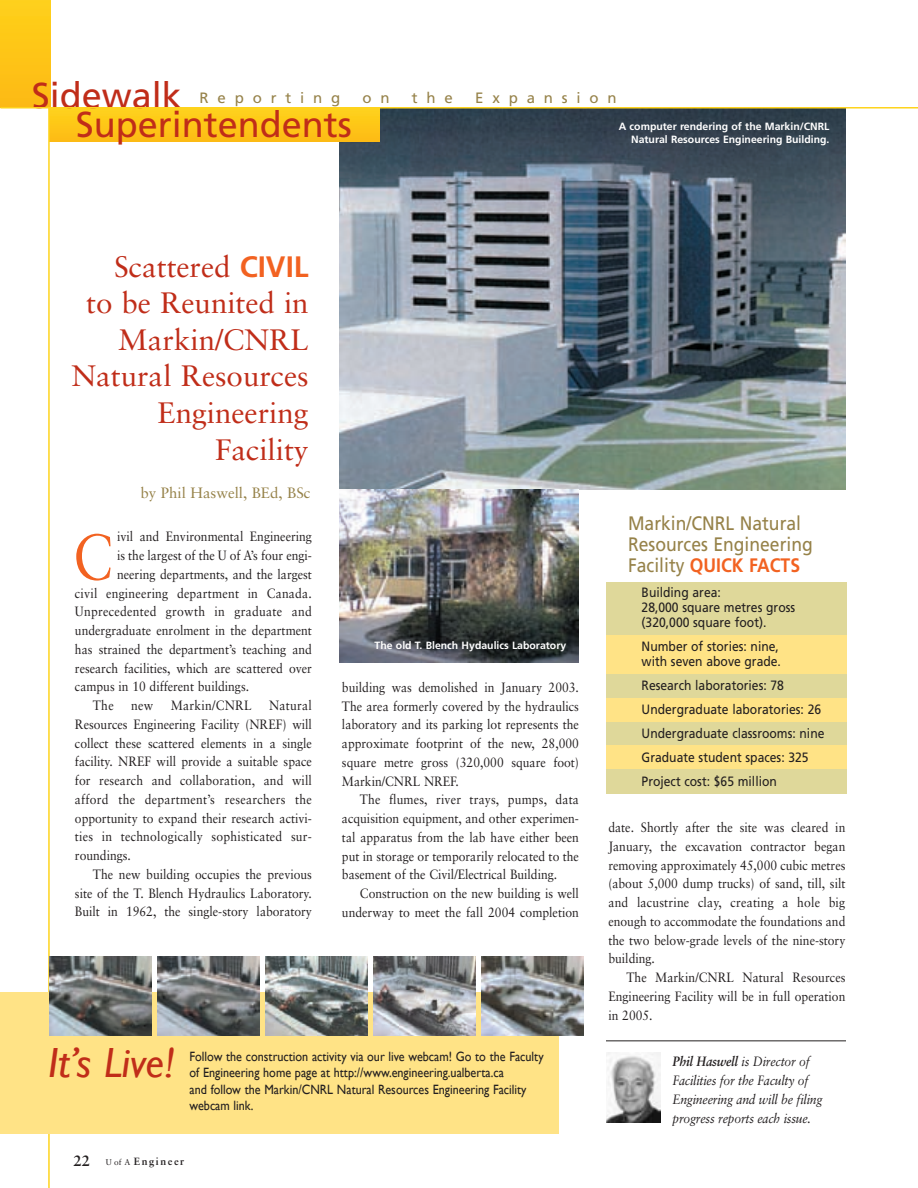
<style>
.page{position:relative;width:918px;height:1188px;background:#fff}
.page>*{position:absolute;margin:0;border:0;box-sizing:border-box;transform-origin:0 0}
.t1{font:64.5px "Sabon";color:#f26221;scale:.85 1}
.t2{font:italic 42.15px "Gill Sans";color:#c02d19}
.t3{font:36px "Frutiger";color:#c02d19}
.t4{font:29.55px/36.6px "Sabon";color:#c02d19;text-align:right}
.t5{font:19.5px/21px "Frutiger";color:#968249;scale:.9 1}
.t6{font:15px "Frutiger";letter-spacing:.59em;color:#968249}
.t7{font:15px "Sabon";color:#968249}
.t8{font:13.5px/18.8px "Sabon";color:#231f20;text-align:justify;scale:.9 1}
.t9{font:13.5px/24px "Frutiger";color:#231f20;scale:.9 1}
.t10{font:13.5px/16.5px "Gill Sans";color:#231f20;scale:.9 1}
.t11{font:italic 13.5px/18.8px "Sabon";letter-spacing:-.015em;color:#231f20;scale:.9 1}
.t12{font:13.5px "Sabon";letter-spacing:.02em;color:#231f20;scale:.9 1}
.t13{font:700 10.5px/13.5px "Frutiger";color:#fff;text-align:right}
.t14{font:700 10.5px "Sabon";letter-spacing:.15em;color:#231f20}
.s1{font-family:"Frutiger";font-weight:700;color:#f26221}
.s2{font-size:15px}
.s3{font-weight:400;font-size:8.25px}
.s4{font-weight:700;color:#f26221}
.s5{font-weight:700}
</style>
<div class="page">
<img style="left:339px;top:109px;width:507px;height:381px">
<div style="left:606px;top:582px;width:240px;height:211px;background:#dfd89a"></div>
<div style="left:606px;top:635px;width:240px;height:38px;background:#ffe386"></div>
<div style="left:606px;top:698px;width:240px;height:23px;background:#ffe386"></div>
<div style="left:606px;top:745px;width:240px;height:23px;background:#ffe386"></div>
<div style="left:50px;top:108px;width:329px;height:34px;background:#fec617"></div>
<hr style="left:606px;top:1040px;width:240px;height:1px;background:#231f20">
<img style="left:606px;top:1053px;width:54px;height:69px">
<hr style="left:48px;top:0;width:2px;height:1188px;background:#fed41d">
<div style="left:0;top:0;width:50px;height:108px;background:#fec517"></div>
<hr style="left:0;top:107px;width:918px;height:2px;background:#fed41d">
<img style="left:339px;top:490px;width:240px;height:172px">
<div style="left:0;top:992px;width:559px;height:142px;background:#ffe386"></div>
<img style="left:50px;top:956px;width:102px;height:80px">
<img style="left:158px;top:956px;width:102px;height:80px">
<img style="left:266px;top:956px;width:102px;height:80px">
<img style="left:374px;top:956px;width:102px;height:80px">
<img style="left:482px;top:956px;width:102px;height:80px">
<h3 class="t3" style="left:32px;top:81px;width:152px">Sidewalk</h3>
<p class="t6" style="left:200px;top:92px;width:142px">Reporting</p>
<p class="t6" style="left:362px;top:92px;width:29px">o n</p>
<p class="t6" style="left:412px;top:92px;width:43px">the</p>
<p class="t6" style="left:475px;top:92px;width:143px">Expansion</p>
<h3 class="t3" style="left:76px;top:110px;width:278px">Superintendents</h3>
<p class="t13" style="left:619px;top:120px;width:212px">A computer rendering of the Markin/CNRL<br>Natural Resources Engineering Building.</p>
<h3 class="t4" style="left:71px;top:251px;width:239px">Scattered <span class="s1">CIVIL<br></span>to be Reunited in<br>Markin/CNRL<br>Natural Resources<br>Engineering<br>Facility</h3>
<p class="t7" style="left:140px;top:487px;width:172px">by Phil Haswell, BEd, BSc</p>
<p class="t8" style="left:117px;top:528px;width:218px">ivil and Environmental Engineering</p>
<p class="t8" style="left:117px;top:547px;width:218px">is the largest of the U of A’s four engi-</p>
<p class="t8" style="left:117px;top:566px;width:218px">neering departments, and the largest</p>
<p class="t12" style="left:75px;top:587px;width:265px">civil engineering department in Canada.</p>
<p class="t12" style="left:75px;top:606px;width:265px">Unprecedented growth in graduate and</p>
<p class="t8" style="left:75px;top:622px;width:265px">undergraduate enrolment in the department</p>
<p class="t8" style="left:75px;top:641px;width:265px">has strained the department’s teaching and</p>
<p class="t8" style="left:75px;top:660px;width:265px">research facilities, which are scattered over</p>
<p class="t8" style="left:75px;top:678px;width:195px">campus in 10 different buildings.</p>
<p class="t8" style="left:93px;top:697px;width:25px">The</p>
<p class="t8" style="left:131px;top:697px;width:26px">new</p>
<p class="t12" style="left:171px;top:700px;width:91px">Markin/CNRL</p>
<h1 class="t1" style="left:73px;top:530px;width:48px">C</h1>
<p class="t8" style="left:75px;top:697px;width:265px;text-indent:194px">Natural Resources Engineering Facility (NREF) will collect these scattered elements in a single facility. NREF will provide a suitable space for research and collaboration, and will afford the department’s researchers the opportunity to expand their research activi&shy;ties in technologically sophisticated sur&shy;roundings.</p>
<p class="t8" style="left:75px;top:866px;width:265px;text-indent:18px">The new building occupies the previous site of the T. Blench Hydraulics Laboratory.<br>Built in 1962, the single-story laboratory</p>
<p class="t13" style="left:375px;top:639px;width:193px">The old T. Blench Hydaulics Laboratory</p>
<p class="t8" style="left:342px;top:679px;width:265px">building was demolished in January 2003.<br>The area formerly covered by the hydraulics laboratory and its parking lot represents the approximate footprint of the new, 28,000 square metre gross (320,000 square foot)<br>Markin/CNRL NREF.</p>
<p class="t8" style="left:342px;top:791px;width:265px;text-indent:18px">The flumes, river trays, pumps, data acquisition equipment, and other experimen&shy;tal apparatus from the lab have either been put in storage or temporarily relocated to the basement of the Civil/Electrical Building.</p>
<p class="t8" style="left:342px;top:885px;width:265px;text-align:right">Construction on the new building is well underway to meet the fall 2004 completion</p>
<h2 class="t2" style="left:48px;top:1038px;width:128px">It’s Live!</h2>
<p class="t10" style="left:190px;top:1048px;width:395px">Follow the construction activity via our live webcam! Go to the Faculty of Engineering home page at http://www.engineering.ualberta.ca<br>and follow the Markin/CNRL Natural Resources Engineering Facility webcam link.</p>
<p class="t14" style="left:74px;top:1156px;width:112px"><span class="s2">22</span> <span class="s3">U of A</span> Engineer</p>
<h3 class="t5" style="left:628px;top:514px;width:207px">Markin/CNRL Natural<br>Resources Engineering<br>Facility <span class="s4">QUICK FACTS</span></h3>
<p class="t9" style="left:642px;top:586px;width:172px;line-height:15px">Building area:<br>28,000 square metres gross (320,000 square foot).</p>
<p class="t9" style="left:642px;top:640px;width:156px;line-height:15px">Number of stories: nine, with seven above grade.</p>
<p class="t9" style="left:642px;top:675px;width:205px">Research laboratories: 78<br>Undergraduate laboratories: 26<br>Undergraduate classrooms: nine<br>Graduate student spaces: 325<br>Project cost: $65 million</p>
<p class="t8" style="left:608px;top:819px;width:265px">date. Shortly after the site was cleared in January, the excavation contractor began removing approximately 45,000 cubic metres (about 5,000 dump trucks) of sand, till, silt and lacustrine clay, creating a hole big enough to accommodate the foundations and the two below-grade levels of the nine-story building.</p>
<p class="t8" style="left:608px;top:969px;width:265px;text-indent:18px">The Markin/CNRL Natural Resources Engineering Facility will be in full operation in 2005.</p>
<p class="t11" style="left:672px;top:1053px;width:168px"><span class="s5">Phil Haswell</span> is Director of<br>Facilities for the Faculty of<br>Engineering and will be filing progress reports each issue.</p>
</div>
